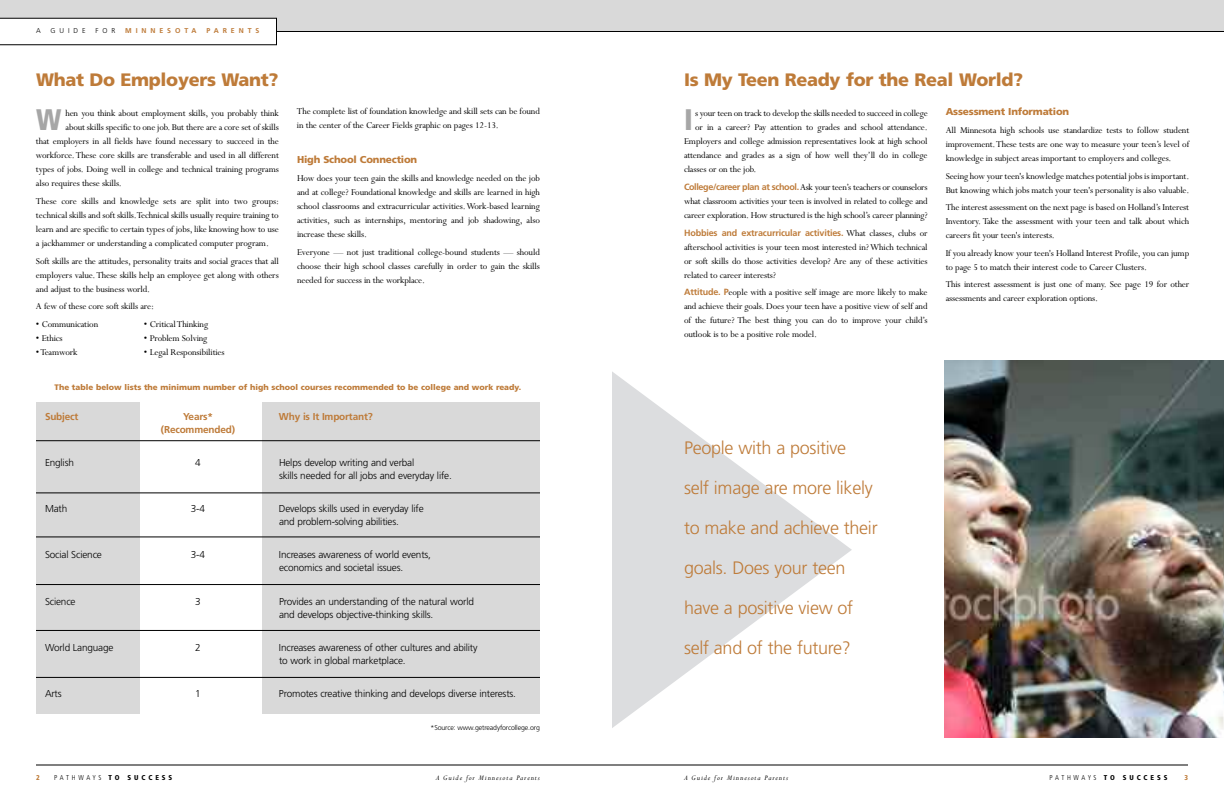
<style>
.page{position:relative;width:1224px;height:792px;background:#fff}
.page>*{position:absolute;margin:0;border:0;box-sizing:border-box;transform-origin:0 0}
.t1{font:900 condensed 29.7px "Frutiger";color:#a6a6a6}
.t2{font:300 18px "Frutiger";letter-spacing:-.015em;color:#be7b39}
.t3{font:900 18px "Frutiger";letter-spacing:-.02em;color:#be7b39}
.t4{font:10px/14px "Perpetua";letter-spacing:-.015em;color:#000;text-align:justify}
.t5{font:300 10px/13px "Frutiger";letter-spacing:-.015em;color:#000}
.t6{font:700 10px "Frutiger";letter-spacing:-.015em;color:#be7b39}
.t7{font:900 10px "Frutiger";letter-spacing:-.02em;color:#be7b39}
.t8{font:700 9px "Frutiger";letter-spacing:-.015em;color:#be7b39}
.t9{font:900 8px "Frutiger";color:#be7b39}
.t10{font:italic 8px "Perpetua";letter-spacing:.115em;color:#000}
.t11{font:300 7px "Frutiger";letter-spacing:-.015em;color:#000}
.t12{font:900 condensed 7px "Frutiger";letter-spacing:.405em;color:#000}
.t13{font:700 7px "Frutiger";letter-spacing:.555em;color:#be7b39}
.t14{font:900 condensed 7px "Frutiger";color:#be7b39}
.s1{font-weight:300}
.s2{font-family:"Frutiger";font-weight:700;font-size:9px;color:#be7b39}
.s3{font-family:"Perpetua";font-weight:400;font-size:10px;color:#000}
</style>
<div class="page">
<div style="left:0;top:0;width:1224px;height:32px;background:#d9d9d9"></div>
<div style="left:263px;top:403px;width:277px;height:311px;background:#d9d9d9"></div>
<svg style="left:612px;top:371px;width:240px;height:357px;fill:#dddee0"></svg>
<hr style="left:612px;top:765px;width:576px;height:1px;background:#000">
<img style="left:944px;top:360px;width:280px;height:378px">
<div style="left:36px;top:402px;width:103px;height:312px;background:#d9d9d9"></div>
<hr style="left:36px;top:440px;width:504px;height:1px;background:#000">
<hr style="left:36px;top:493px;width:504px;height:1px;background:#000">
<hr style="left:36px;top:537px;width:504px;height:1px;background:#000">
<hr style="left:36px;top:584px;width:504px;height:1px;background:#000">
<hr style="left:36px;top:630px;width:504px;height:1px;background:#000">
<hr style="left:36px;top:677px;width:504px;height:1px;background:#000">
<svg style="left:0;top:18px;width:277px;height:27px"></svg>
<hr style="left:276px;top:31px;width:948px;height:1px;background:#000">
<hr style="left:36px;top:765px;width:576px;height:1px;background:#000">
<p class="t11" style="left:36px;top:28px;width:6px">A</p>
<p class="t11" style="left:51px;top:28px;width:37px">GUIDE</p>
<p class="t11" style="left:96px;top:28px;width:21px">FOR</p>
<p class="t13" style="left:125px;top:28px;width:73px">MINNESOTA</p>
<p class="t13" style="left:207px;top:28px;width:54px">PARENTS</p>
<h2 class="t3" style="left:36px;top:72px;width:244px">What Do Employers Want?</h2>
<h1 class="t1" style="left:36px;top:108px;width:27px">W</h1>
<p class="t4" style="left:65px;top:107px;width:215px">hen you think about employment skills, you probably think</p>
<p class="t4" style="left:65px;top:121px;width:215px">about skills specific to one job. But there are a core set of skills</p>
<p class="t4" style="left:36px;top:135px;width:244px">that employers in all fields have found necessary to succeed in the</p>
<p class="t4" style="left:36px;top:149px;width:244px">workforce. These core skills are transferable and used in all different</p>
<p class="t4" style="left:36px;top:163px;width:244px">types of jobs. Doing well in college and technical training programs</p>
<p class="t4" style="left:36px;top:177px;width:87px">also requires these skills.</p>
<p class="t4" style="left:36px;top:195px;width:245px">These core skills and knowledge sets are split into two groups: technical skills and soft skills.Technical skills usually require training to learn and are specific to certain types of jobs, like knowing how to use a jackhammer or understanding a complicated computer program.</p>
<p class="t4" style="left:36px;top:255px;width:244px">Soft skills are the attitudes, personality traits and social graces that all employers value.These skills help an employee get along with others and adjust to the business world.</p>
<p class="t4" style="left:36px;top:300px;width:120px">A few of these core soft skills are:</p>
<p class="t4" style="left:36px;top:318px;width:64px">• Communication</p>
<p class="t4" style="left:144px;top:318px;width:66px">• Critical Thinking</p>
<p class="t4" style="left:36px;top:332px;width:28px">• Ethics</p>
<p class="t4" style="left:144px;top:332px;width:65px">• Problem Solving</p>
<p class="t4" style="left:36px;top:346px;width:43px">•Teamwork</p>
<p class="t4" style="left:144px;top:346px;width:82px">• Legal Responsibilities</p>
<p class="t4" style="left:297px;top:105px;width:244px">The complete list of foundation knowledge and skill sets can be found in the center of the Career Fields graphic on pages 12-13.</p>
<p class="t7" style="left:297px;top:156px;width:122px">High School Connection</p>
<p class="t4" style="left:297px;top:172px;width:244px">How does your teen gain the skills and knowledge needed on the job and at college? Foundational knowledge and skills are learned in high school classrooms and extracurricular activities.Work-based learning activities, such as internships, mentoring and job shadowing, also increase these skills.</p>
<p class="t4" style="left:297px;top:246px;width:244px">Everyone — not just traditional college-bound students — should choose their high school classes carefully in order to gain the skills needed for success in the workplace.</p>
<p class="t9" style="left:55px;top:384px;width:468px">The table below lists the minimum number of high school courses recommended to be college and work ready.</p>
<p class="t6" style="left:45px;top:412px;width:35px">Subject</p>
<p class="t6" style="left:183px;top:412px;width:31px">Years*</p>
<p class="t6" style="left:279px;top:412px;width:95px">Why is It Important?</p>
<p class="t6" style="left:161px;top:425px;width:76px">(Recommended)</p>
<p class="t5" style="left:45px;top:457px;width:30px">English</p>
<p class="t5" style="left:195px;top:457px;width:7px">4</p>
<p class="t5" style="left:279px;top:457px;width:174px">Helps develop writing and verbal<br>skills needed for all jobs and everyday life.</p>
<p class="t5" style="left:45px;top:503px;width:24px">Math</p>
<p class="t5" style="left:191px;top:503px;width:16px">3-4</p>
<p class="t5" style="left:279px;top:503px;width:146px">Develops skills used in everyday life and problem-solving abilities.</p>
<p class="t5" style="left:45px;top:549px;width:58px">Social Science</p>
<p class="t5" style="left:191px;top:549px;width:16px">3-4</p>
<p class="t5" style="left:279px;top:549px;width:154px">Increases awareness of world events, economics and societal issues.</p>
<p class="t5" style="left:45px;top:595px;width:32px">Science</p>
<p class="t5" style="left:195px;top:595px;width:7px">3</p>
<p class="t5" style="left:279px;top:595px;width:197px">Provides an understanding of the natural world and develops objective-thinking skills.</p>
<p class="t5" style="left:45px;top:642px;width:70px">World Language</p>
<p class="t5" style="left:195px;top:642px;width:7px">2</p>
<p class="t5" style="left:279px;top:642px;width:200px">Increases awareness of other cultures and ability to work in global marketplace.</p>
<p class="t5" style="left:45px;top:688px;width:18px">Arts</p>
<p class="t5" style="left:195px;top:688px;width:7px">1</p>
<p class="t5" style="left:279px;top:688px;width:239px">Promotes creative thinking and develops diverse interests.</p>
<p class="t11" style="left:431px;top:725px;width:111px">*Source: www.getreadyforcollege.org</p>
<p class="t14" style="left:36px;top:775px;width:5px">2</p>
<p class="t12" style="left:54px;top:775px;width:120px"><span class="s1">PATHWAYS</span> TO SUCCESS</p>
<p class="t10" style="left:436px;top:775px;width:106px">A Guide for Minnesota Parents</p>
<h2 class="t3" style="left:684px;top:72px;width:341px">Is My Teen Ready for the Real World?</h2>
<h1 class="t1" style="left:684px;top:108px;width:10px">I</h1>
<p class="t4" style="left:695px;top:107px;width:234px">s your teen on track to develop the skills needed to succeed in college</p>
<p class="t4" style="left:695px;top:121px;width:234px">or in a career? Pay attention to grades and school attendance.</p>
<p class="t4" style="left:684px;top:135px;width:245px">Employers and college admission representatives look at high school</p>
<p class="t4" style="left:684px;top:149px;width:245px">attendance and grades as a sign of how well they’ll do in college</p>
<p class="t4" style="left:684px;top:163px;width:74px">classes or on the job.</p>
<p class="t4" style="left:684px;top:181px;width:245px"><span class="s2">College/career plan at school.</span>Ask your teen’s teachers or counselors what classroom activities your teen is involved in related to college and career exploration. How structured is the high school’s career planning?</p>
<p class="t8" style="left:684px;top:229px;width:245px">Hobbies and extracurricular activities. <span class="s3">What classes, clubs or</span></p>
<p class="t4" style="left:684px;top:241px;width:245px">afterschool activities is your teen most interested in? Which technical or soft skills do those activities develop? Are any of these activities related to career interests?</p>
<p class="t4" style="left:684px;top:286px;width:245px"><span class="s2">Attitude. P</span>eople with a positive self image are more likely to make and achieve their goals. Does your teen have a positive view of self and of the future? The best thing you can do to improve your child’s outlook is to be a positive role model.</p>
<p class="t7" style="left:946px;top:108px;width:125px">Assessment Information</p>
<p class="t4" style="left:946px;top:124px;width:245px">All Minnesota high schools use standardize tests to follow student improvement.These tests are one way to measure your teen’s level of knowledge in subject areas important to employers and colleges.</p>
<p class="t4" style="left:946px;top:170px;width:245px">Seeing how your teen's knowledge matches potential jobs is important.<br>But knowing which jobs match your teen's personality is also valuable.</p>
<p class="t4" style="left:946px;top:201px;width:245px">The interest assessment on the next page is based on Holland’s Interest Inventory. Take the assessment with your teen and talk about which careers fit your teen's interests.</p>
<p class="t4" style="left:946px;top:247px;width:245px">If you already know your teen's Holland Interest Profile, you can jump to page 5 to match their interest code to Career Clusters.</p>
<p class="t4" style="left:946px;top:279px;width:245px">This interest assessment is just one of many. See page 19 for other assessments and career exploration options.</p>
<h2 class="t2" style="left:684px;top:441px;width:164px">People with a positive</h2>
<h2 class="t2" style="left:684px;top:481px;width:190px">self image are more likely</h2>
<h2 class="t2" style="left:684px;top:521px;width:195px">to make and achieve their</h2>
<h2 class="t2" style="left:684px;top:561px;width:163px">goals. Does your teen</h2>
<h2 class="t2" style="left:684px;top:601px;width:171px">have a positive view of</h2>
<h2 class="t2" style="left:684px;top:641px;width:168px">self and of the future?</h2>
<p class="t10" style="left:684px;top:775px;width:106px">A Guide for Minnesota Parents</p>
<p class="t12" style="left:1050px;top:775px;width:120px"><span class="s1">PATHWAYS</span> TO SUCCESS</p>
<p class="t14" style="left:1184px;top:775px;width:5px">3</p>
</div>
